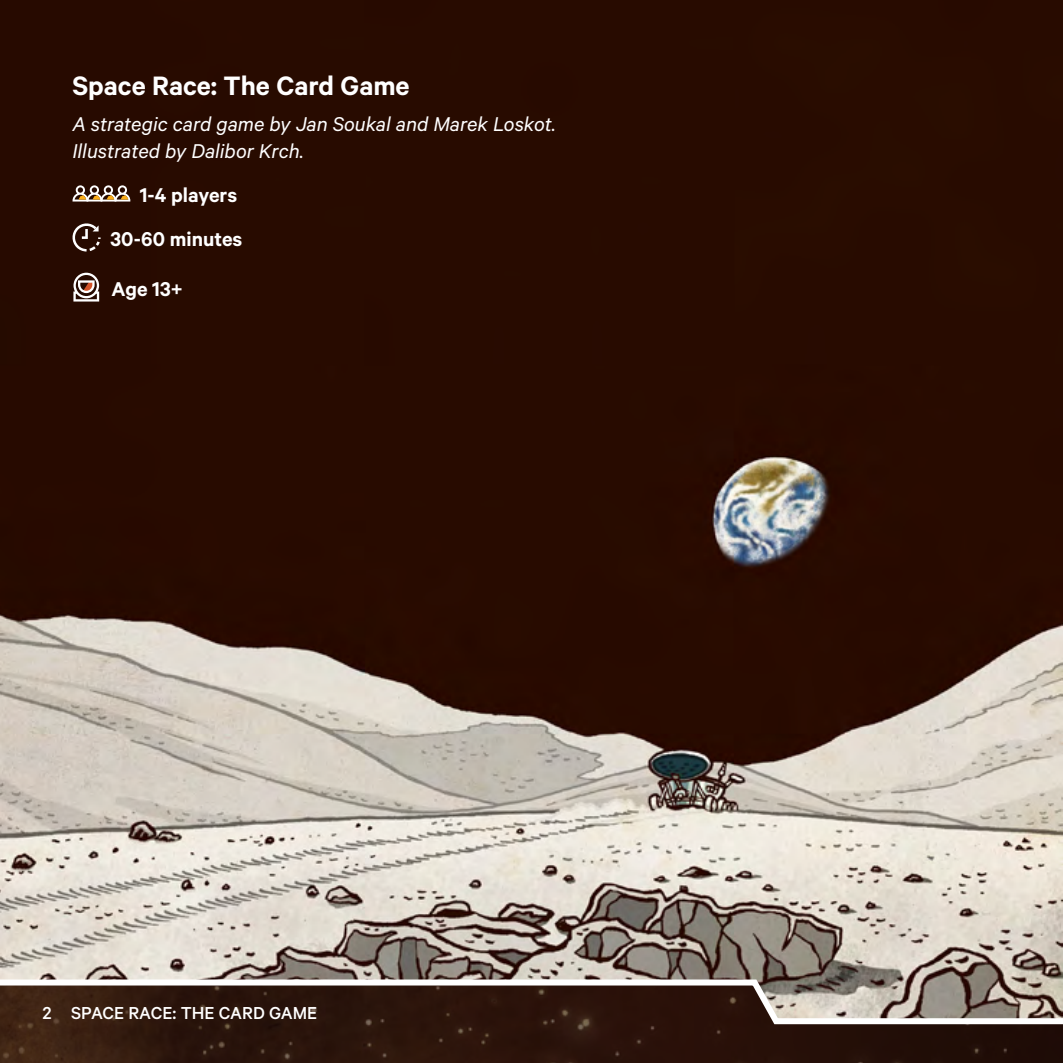
<style>
.page{position:relative;width:1063px;height:1063px;background:#fff}
.page>*{position:absolute;margin:0;border:0;box-sizing:border-box;transform-origin:0 0}
.t1{font:600 30px "Calibre";color:#fff}
.t2{font:italic 22.5px/27px "Calibre";color:#fff}
.t3{font:600 22.5px/44.1px "Calibre";color:#fff;text-align:right}
.t4{font:500 19.5px "Calibre";color:#fff}
</style>
<div class="page">
<img style="left:0;top:0;width:1063px;height:977px">
<svg style="left:73px;top:185px;width:57px;height:17px"></svg>
<svg style="left:71px;top:222px;width:30px;height:30px"></svg>
<svg style="left:73px;top:273px;width:26px;height:29px"></svg>
<svg style="left:0;top:977px;width:1063px;height:86px;background:#4c382f"></svg>
<h1 class="t1" style="left:73px;top:68px;width:339px">Space Race: The Card Game</h1>
<p class="t2" style="left:73px;top:109px;width:485px">A strategic card game by Jan Soukal and Marek Loskot.<br>Illustrated by Dalibor Krch.</p>
<p class="t3" style="left:111px;top:172px;width:133px">1-4 players<br>30-60 minutes</p>
<p class="t3" style="left:111px;top:266px;width:73px">Age 13+</p>
<p class="t4" style="left:43px;top:1002px;width:276px">2 SPACE RACE: THE CARD GAME</p>
</div>
